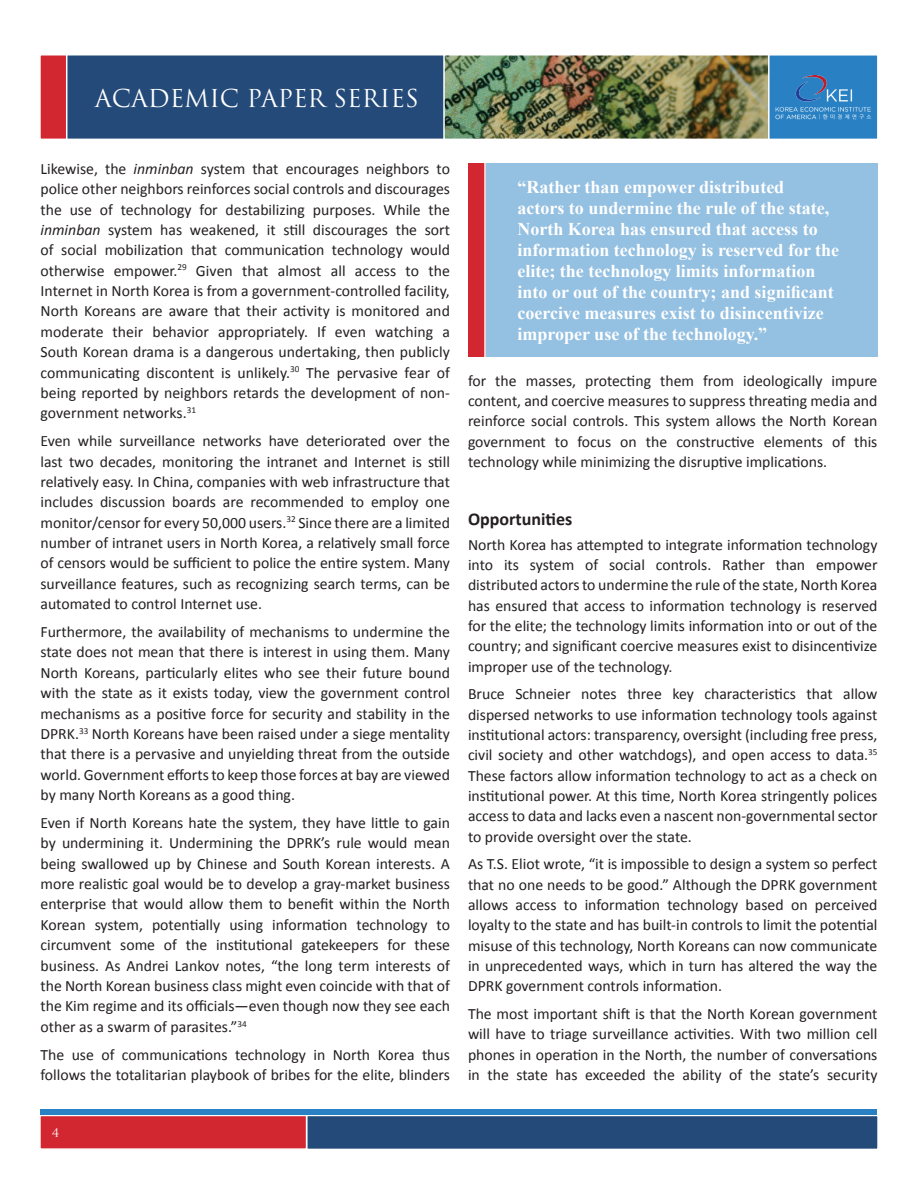
<style>
.page{position:relative;width:918px;height:1188px;background:#fff}
.page>*{position:absolute;margin:0;border:0;box-sizing:border-box;transform-origin:0 0}
.t1{font:24px "Trajan";color:#fff}
.Pull_Quote_copy{font:700 18px/21px "Times New Roman";color:#fff}
.Heading{font:700 18px "Calibri";color:#231f20}
.Body_text{font:15.75px/20.4px "Calibri";color:#231f20;text-align:justify}
.t2{font:12px "Trajan";color:#fff}
.s1{font-style:italic}
</style>
<div class="page">
<div style="left:63px;top:54px;width:789px;height:86px;background:#244a79;border:2px solid #fff"></div>
<div style="left:39px;top:54px;width:28px;height:86px;background:#d22631;border:2px solid #fff"></div>
<div style="left:767px;top:54px;width:112px;height:86px;background:#2981c4;border:2px solid #fff"></div>
<div style="left:306px;top:1115px;width:573px;height:35px;background:#244a79;border:2px solid #fff"></div>
<div style="left:39px;top:1115px;width:268px;height:35px;background:#d22631;border:2px solid #fff"></div>
<div style="left:41px;top:1109px;width:836px;height:6px;background:#2981c4"></div>
<img style="left:443px;top:54px;width:327px;height:86px">
<img style="left:776px;top:75px;width:96px;height:45px">
<div style="left:468px;top:163px;width:409px;height:194px;background:#94c0e1"></div>
<div style="left:468px;top:163px;width:17px;height:194px;background:#d22631"></div>
<hr style="left:484px;top:162px;width:2px;height:196px;background:#fff">
<h1 class="t1" style="left:95px;top:83px;width:325px">ACADEMIC PAPER SERIES</h1>
<p class="Body_text" style="left:40px;top:158px;width:411px">Likewise, the <span class="s1">inminban</span> system that encourages neighbors to police other neighbors reinforces social controls and discourages the use of technology for destabilizing purposes. While the <span class="s1">inminban</span> system has weakened, it still discourages the sort of social mobilization that communication technology would otherwise empower.<sup>29</sup> Given that almost all access to the Internet in North Korea is from a government-controlled facility, North Koreans are aware that their activity is monitored and moderate their behavior appropriately. If even watching a South Korean drama is a dangerous undertaking, then publicly communicating discontent is unlikely.<sup>30</sup> The pervasive fear of being reported by neighbors retards the development of non&shy;government networks.<sup>31</sup></p>
<p class="Body_text" style="left:40px;top:430px;width:411px">Even while surveillance networks have deteriorated over the last two decades, monitoring the intranet and Internet is still relatively easy. In China, companies with web infrastructure that includes discussion boards are recommended to employ one monitor/censor for every 50,000 users.<sup>32</sup> Since there are a limited number of intranet users in North Korea, a relatively small force of censors would be sufficient to police the entire system. Many surveillance features, such as recognizing search terms, can be automated to control Internet use.</p>
<p class="Body_text" style="left:40px;top:621px;width:411px">Furthermore, the availability of mechanisms to undermine the state does not mean that there is interest in using them. Many North Koreans, particularly elites who see their future bound with the state as it exists today, view the government control mechanisms as a positive force for security and stability in the DPRK.<sup>33</sup> North Koreans have been raised under a siege mentality that there is a pervasive and unyielding threat from the outside world. Government efforts to keep those forces at bay are viewed by many North Koreans as a good thing.</p>
<p class="Body_text" style="left:40px;top:812px;width:411px">Even if North Koreans hate the system, they have little to gain by undermining it. Undermining the DPRK’s rule would mean being swallowed up by Chinese and South Korean interests. A more realistic goal would be to develop a gray-market business enterprise that would allow them to benefit within the North Korean system, potentially using information technology to circumvent some of the institutional gatekeepers for these business. As Andrei Lankov notes, “the long term interests of the North Korean business class might even coincide with that of the Kim regime and its officials—even though now they see each other as a swarm of parasites.”<sup>34</sup></p>
<p class="Body_text" style="left:40px;top:1043px;width:411px">The use of communications technology in North Korea thus follows the totalitarian playbook of bribes for the elite, blinders</p>
<p class="Pull_Quote_copy" style="left:518px;top:176px;width:323px">“Rather than empower distributed<br>actors to undermine the rule of the state, North Korea has ensured that access to information technology is reserved for the elite; the technology limits information into or out of the country; and significant coercive measures exist to disincentivize improper use of the technology.”</p>
<p class="Body_text" style="left:468px;top:370px;width:411px">for the masses, protecting them from ideologically impure content, and coercive measures to suppress threating media and reinforce social controls. This system allows the North Korean government to focus on the constructive elements of this technology while minimizing the disruptive implications.</p>
<p class="Heading" style="left:468px;top:508px;width:106px">Opportunities</p>
<p class="Body_text" style="left:468px;top:534px;width:411px">North Korea has attempted to integrate information technology into its system of social controls. Rather than empower distributed actors to undermine the rule of the state, North Korea has ensured that access to information technology is reserved for the elite; the technology limits information into or out of the country; and significant coercive measures exist to disincentivize improper use of the technology.</p>
<p class="Body_text" style="left:468px;top:683px;width:411px">Bruce Schneier notes three key characteristics that allow dispersed networks to use information technology tools against institutional actors: transparency, oversight (including free press, civil society and other watchdogs), and open access to data.<sup>35<br></sup>These factors allow information technology to act as a check on institutional power. At this time, North Korea stringently polices access to data and lacks even a nascent non-governmental sector to provide oversight over the state.</p>
<p class="Body_text" style="left:468px;top:853px;width:411px">As T.S. Eliot wrote, “it is impossible to design a system so perfect that no one needs to be good.” Although the DPRK government allows access to information technology based on perceived loyalty to the state and has built-in controls to limit the potential misuse of this technology, North Koreans can now communicate in unprecedented ways, which in turn has altered the way the DPRK government controls information.</p>
<p class="Body_text" style="left:468px;top:1003px;width:411px">The most important shift is that the North Korean government will have to triage surveillance activities. With two million cell phones in operation in the North, the number of conversations in the state has exceeded the ability of the state’s security</p>
<p class="t2" style="left:52px;top:1126px;width:9px">4</p>
</div>
